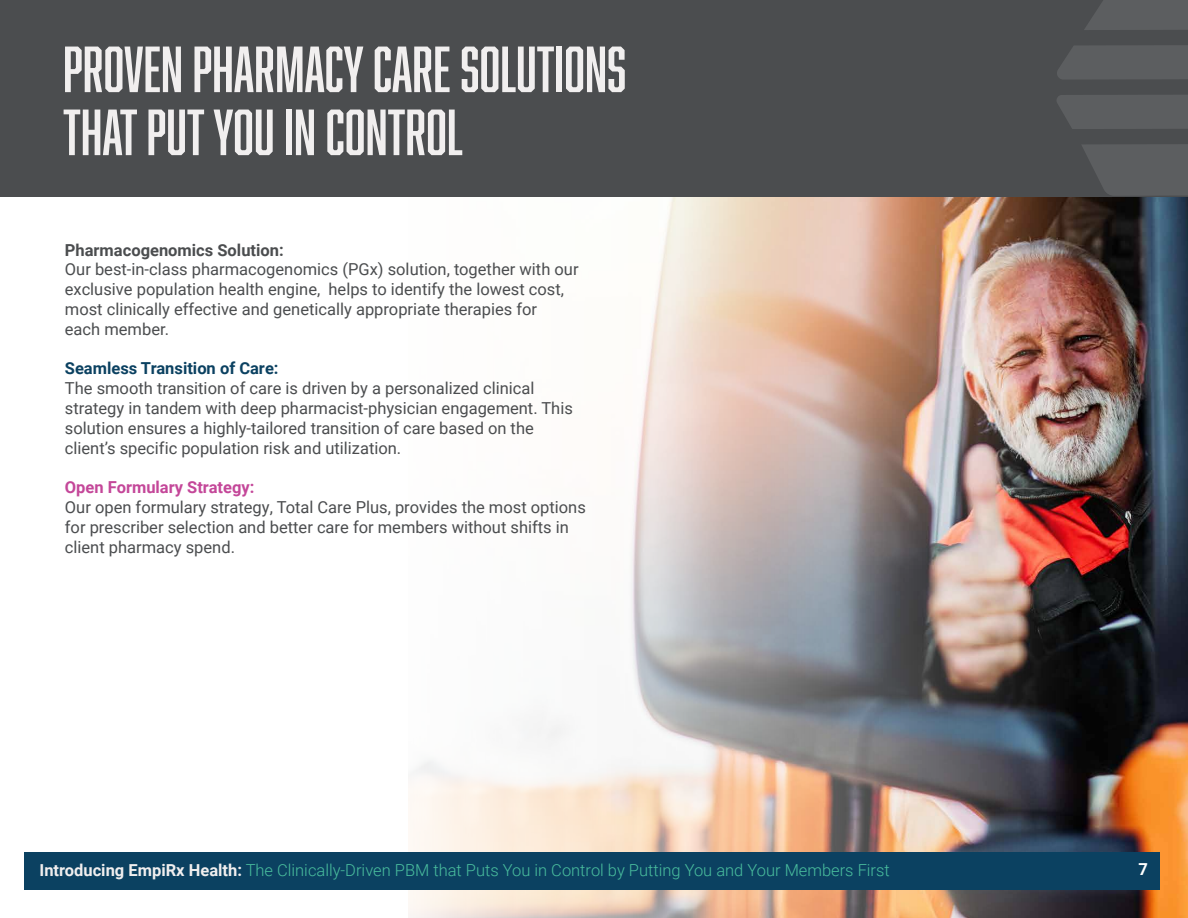
<style>
.page{position:relative;width:1188px;height:918px;background:#fff}
.page>*{position:absolute;margin:0;border:0;box-sizing:border-box;transform-origin:0 0}
.t1{font:60px/63px "Abolition";color:#f1efef}
.t2{font:16.5px/19.8px "Roboto";color:#4b4d4f}
.t3{font:300 16.5px "Roboto";color:#49bd9d}
.t4{font:700 16.5px "Roboto";color:#4b4d4f}
.t5{font:700 16.5px "Roboto";color:#0b4161}
.t6{font:700 16.5px "Roboto";color:#c44799}
.t7{font:700 16.5px "Roboto";color:#fff}
.s1{font-weight:700;color:#f1efef}
</style>
<div class="page">
<img style="left:1082px;top:196px;width:106px;height:722px">
<img style="left:380px;top:196px;width:702px;height:722px">
<div style="left:0;top:0;width:1188px;height:196px;background:#4b4d4f"></div>
<svg style="left:1084px;top:0;width:104px;height:30px;background:#5a5c5e"></svg>
<div style="left:1057px;top:45px;width:131px;height:34px;background:#5c5e60"></div>
<div style="left:1057px;top:95px;width:131px;height:34px;background:#5c5e60"></div>
<svg style="left:1082px;top:144px;width:106px;height:52px"></svg>
<div style="left:24px;top:852px;width:1135px;height:38px;background:#0b4161"></div>
<h1 class="t1" style="left:63px;top:37px;width:565px">PROVEN PHARMACY CARE SOLUTIONS<br>THAT PUT YOU IN CONTROL</h1>
<p class="t4" style="left:65px;top:238px;width:220px">Pharmacogenomics Solution:</p>
<p class="t2" style="left:65px;top:259px;width:515px">Our best-in-class pharmacogenomics (PGx) solution, together with our exclusive population health engine, helps to identify the lowest cost, most clinically effective and genetically appropriate therapies for<br>each member.</p>
<p class="t5" style="left:65px;top:357px;width:215px">Seamless Transition of Care:</p>
<p class="t2" style="left:65px;top:378px;width:510px">The smooth transition of care is driven by a personalized clinical strategy in tandem with deep pharmacist-physician engagement. This solution ensures a highly-tailored transition of care based on the client’s specific population risk and utilization.</p>
<p class="t6" style="left:65px;top:476px;width:191px">Open Formulary Strategy:</p>
<p class="t2" style="left:65px;top:497px;width:523px">Our open formulary strategy, Total Care Plus, provides the most options for prescriber selection and better care for members without shifts in client pharmacy spend.</p>
<p class="t3" style="left:40px;top:859px;width:852px"><span class="s1">Introducing EmpiRx Health:</span> The Clinically-Driven PBM that Puts You in Control by Putting You and Your Members First</p>
<p class="t7" style="left:1139px;top:858px;width:11px">7</p>
</div>
